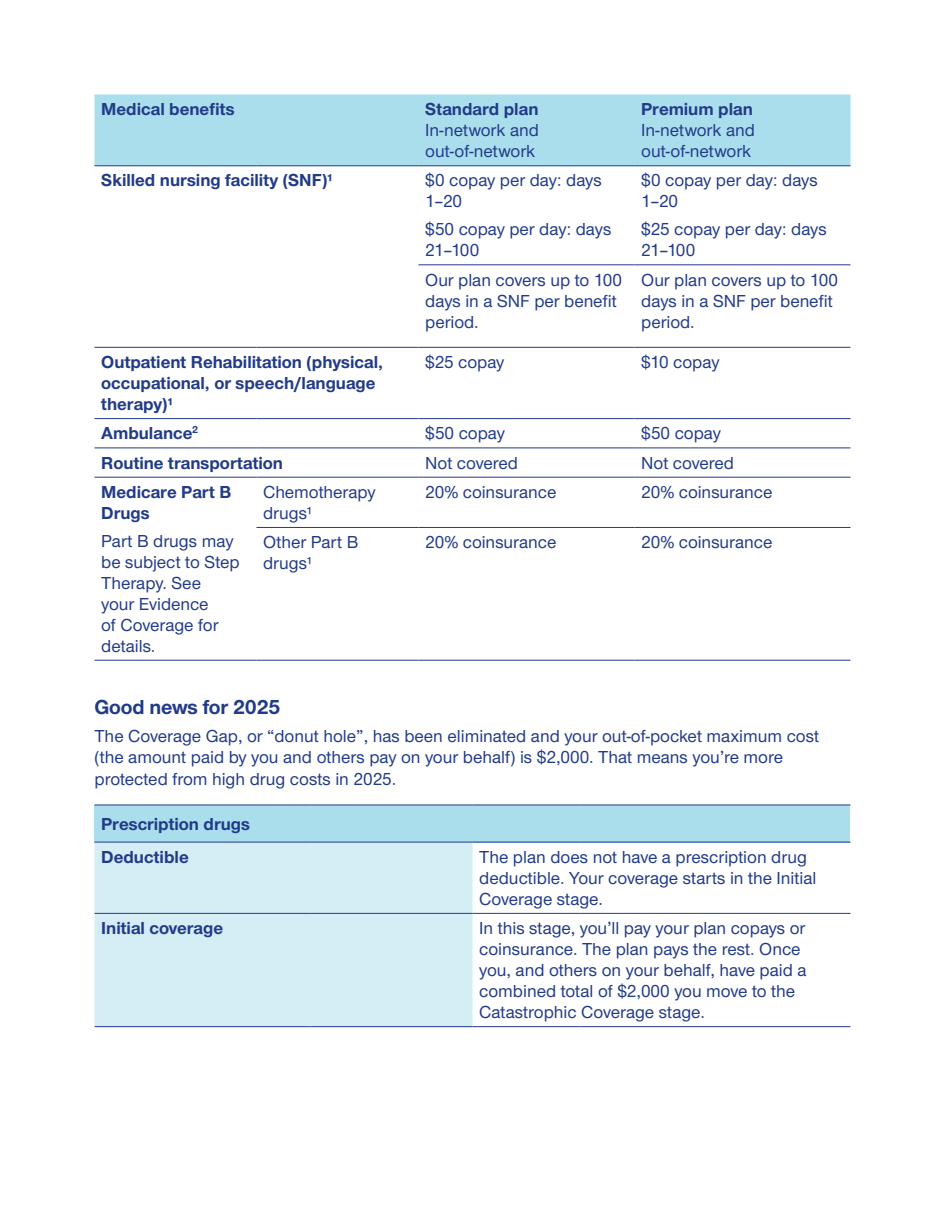
<style>
.page{position:relative;width:945px;height:1215px;background:#fff}
.page>*{position:absolute;margin:0;border:0;box-sizing:border-box;transform-origin:0 0}
.t1{font:700 21px "UHC Sans";letter-spacing:-.01em;color:#223b88}
.t2{font:500 18px/21px "UHC Sans";color:#223b88}
.t3{font:700 18px/21px "UHC Sans";color:#223b88}
</style>
<div class="page">
<div style="left:94px;top:94px;width:756px;height:71px;background:#aadeed"></div>
<hr style="left:94px;top:165px;width:162px;height:1px;background:#223b88">
<hr style="left:256px;top:165px;width:162px;height:1px;background:#223b88">
<hr style="left:418px;top:165px;width:216px;height:1px;background:#223b88">
<hr style="left:634px;top:165px;width:216px;height:1px;background:#223b88">
<hr style="left:418px;top:264px;width:216px;height:1px;background:#223b88">
<hr style="left:634px;top:264px;width:216px;height:1px;background:#223b88">
<hr style="left:94px;top:347px;width:162px;height:1px;background:#223b88">
<hr style="left:256px;top:347px;width:162px;height:1px;background:#223b88">
<hr style="left:418px;top:347px;width:216px;height:1px;background:#223b88">
<hr style="left:634px;top:347px;width:216px;height:1px;background:#223b88">
<hr style="left:94px;top:418px;width:162px;height:1px;background:#223b88">
<hr style="left:256px;top:418px;width:162px;height:1px;background:#223b88">
<hr style="left:418px;top:418px;width:216px;height:1px;background:#223b88">
<hr style="left:634px;top:418px;width:216px;height:1px;background:#223b88">
<hr style="left:94px;top:448px;width:162px;height:1px;background:#223b88">
<hr style="left:256px;top:448px;width:162px;height:1px;background:#223b88">
<hr style="left:418px;top:448px;width:216px;height:1px;background:#223b88">
<hr style="left:634px;top:448px;width:216px;height:1px;background:#223b88">
<hr style="left:94px;top:477px;width:162px;height:1px;background:#223b88">
<hr style="left:94px;top:660px;width:162px;height:1px;background:#223b88">
<hr style="left:256px;top:477px;width:162px;height:1px;background:#223b88">
<hr style="left:418px;top:477px;width:216px;height:1px;background:#223b88">
<hr style="left:634px;top:477px;width:216px;height:1px;background:#223b88">
<hr style="left:256px;top:527px;width:162px;height:1px;background:#223b88">
<hr style="left:418px;top:527px;width:216px;height:1px;background:#223b88">
<hr style="left:634px;top:527px;width:216px;height:1px;background:#223b88">
<hr style="left:256px;top:660px;width:162px;height:1px;background:#223b88">
<hr style="left:418px;top:660px;width:216px;height:1px;background:#223b88">
<hr style="left:634px;top:660px;width:216px;height:1px;background:#223b88">
<div style="left:94px;top:805px;width:756px;height:37px;background:#aadeed"></div>
<div style="left:94px;top:843px;width:378px;height:183px;background:#d5eef5"></div>
<hr style="left:94px;top:805px;width:216px;height:1px;background:#223b88">
<hr style="left:310px;top:805px;width:162px;height:1px;background:#223b88">
<hr style="left:472px;top:805px;width:108px;height:1px;background:#223b88">
<hr style="left:580px;top:805px;width:270px;height:1px;background:#223b88">
<hr style="left:94px;top:842px;width:216px;height:1px;background:#223b88">
<hr style="left:310px;top:842px;width:162px;height:1px;background:#223b88">
<hr style="left:472px;top:842px;width:108px;height:1px;background:#223b88">
<hr style="left:580px;top:842px;width:270px;height:1px;background:#223b88">
<hr style="left:94px;top:913px;width:216px;height:1px;background:#223b88">
<hr style="left:310px;top:913px;width:162px;height:1px;background:#223b88">
<hr style="left:472px;top:913px;width:108px;height:1px;background:#223b88">
<hr style="left:580px;top:913px;width:270px;height:1px;background:#223b88">
<hr style="left:94px;top:1026px;width:216px;height:1px;background:#223b88">
<hr style="left:310px;top:1026px;width:162px;height:1px;background:#223b88">
<hr style="left:472px;top:1026px;width:108px;height:1px;background:#223b88">
<hr style="left:580px;top:1026px;width:270px;height:1px;background:#223b88">
<p class="t3" style="left:101px;top:98px;width:135px">Medical benefits</p>
<p class="t3" style="left:425px;top:98px;width:115px">Standard plan</p>
<p class="t2" style="left:425px;top:119px;width:115px">In-network and out-of-network</p>
<p class="t3" style="left:101px;top:169px;width:234px">Skilled nursing facility (SNF)¹</p>
<p class="t2" style="left:425px;top:169px;width:178px">$0 copay per day: days<br>1–20</p>
<p class="t2" style="left:425px;top:218px;width:188px">$50 copay per day: days<br>21–100</p>
<p class="t3" style="left:641px;top:98px;width:113px">Premium plan</p>
<p class="t2" style="left:641px;top:119px;width:115px">In-network and out-of-network</p>
<p class="t2" style="left:641px;top:169px;width:178px">$0 copay per day: days<br>1–20</p>
<p class="t2" style="left:641px;top:218px;width:187px">$25 copay per day: days<br>21–100</p>
<p class="t2" style="left:425px;top:268px;width:198px">Our plan covers up to 100 days in a SNF per benefit period.</p>
<p class="t2" style="left:641px;top:268px;width:198px">Our plan covers up to 100 days in a SNF per benefit period.</p>
<p class="t3" style="left:101px;top:351px;width:283px">Outpatient Rehabilitation (physical, occupational, or speech/language therapy)¹</p>
<p class="t2" style="left:425px;top:351px;width:81px">$25 copay</p>
<p class="t2" style="left:641px;top:351px;width:80px">$10 copay</p>
<p class="t3" style="left:101px;top:422px;width:99px">Ambulance<sup>2</sup></p>
<p class="t2" style="left:425px;top:422px;width:81px">$50 copay</p>
<p class="t2" style="left:641px;top:422px;width:81px">$50 copay</p>
<p class="t3" style="left:101px;top:451px;width:183px">Routine transportation</p>
<p class="t2" style="left:425px;top:451px;width:94px">Not covered</p>
<p class="t2" style="left:641px;top:451px;width:94px">Not covered</p>
<p class="t3" style="left:101px;top:481px;width:132px">Medicare Part B<br>Drugs</p>
<p class="t2" style="left:101px;top:529px;width:140px">Part B drugs may be subject to Step<br>Therapy. See<br>your Evidence<br>of Coverage for details.</p>
<p class="t2" style="left:263px;top:481px;width:114px">Chemotherapy drugs¹</p>
<p class="t2" style="left:425px;top:481px;width:133px">20% coinsurance</p>
<p class="t2" style="left:641px;top:481px;width:133px">20% coinsurance</p>
<p class="t2" style="left:263px;top:531px;width:97px">Other Part B drugs¹</p>
<p class="t2" style="left:425px;top:531px;width:133px">20% coinsurance</p>
<p class="t2" style="left:641px;top:531px;width:133px">20% coinsurance</p>
<p class="t1" style="left:94px;top:692px;width:188px">Good news for 2025</p>
<p class="t2" style="left:94px;top:724px;width:726px;line-height:21.6px">The Coverage Gap, or “donut hole”, has been eliminated and your out-of-pocket maximum cost (the amount paid by you and others pay on your behalf) is $2,000. That means you’re more protected from high drug costs in 2025.</p>
<p class="t3" style="left:101px;top:806px;width:150px;line-height:33.2px">Prescription drugs<br>Deductible</p>
<p class="t2" style="left:479px;top:845px;width:339px">The plan does not have a prescription drug deductible. Your coverage starts in the Initial<br>Coverage stage.</p>
<p class="t3" style="left:101px;top:917px;width:123px">Initial coverage</p>
<p class="t2" style="left:479px;top:917px;width:329px">In this stage, you’ll pay your plan copays or coinsurance. The plan pays the rest. Once you, and others on your behalf, have paid a combined total of $2,000 you move to the Catastrophic Coverage stage.</p>
</div>
